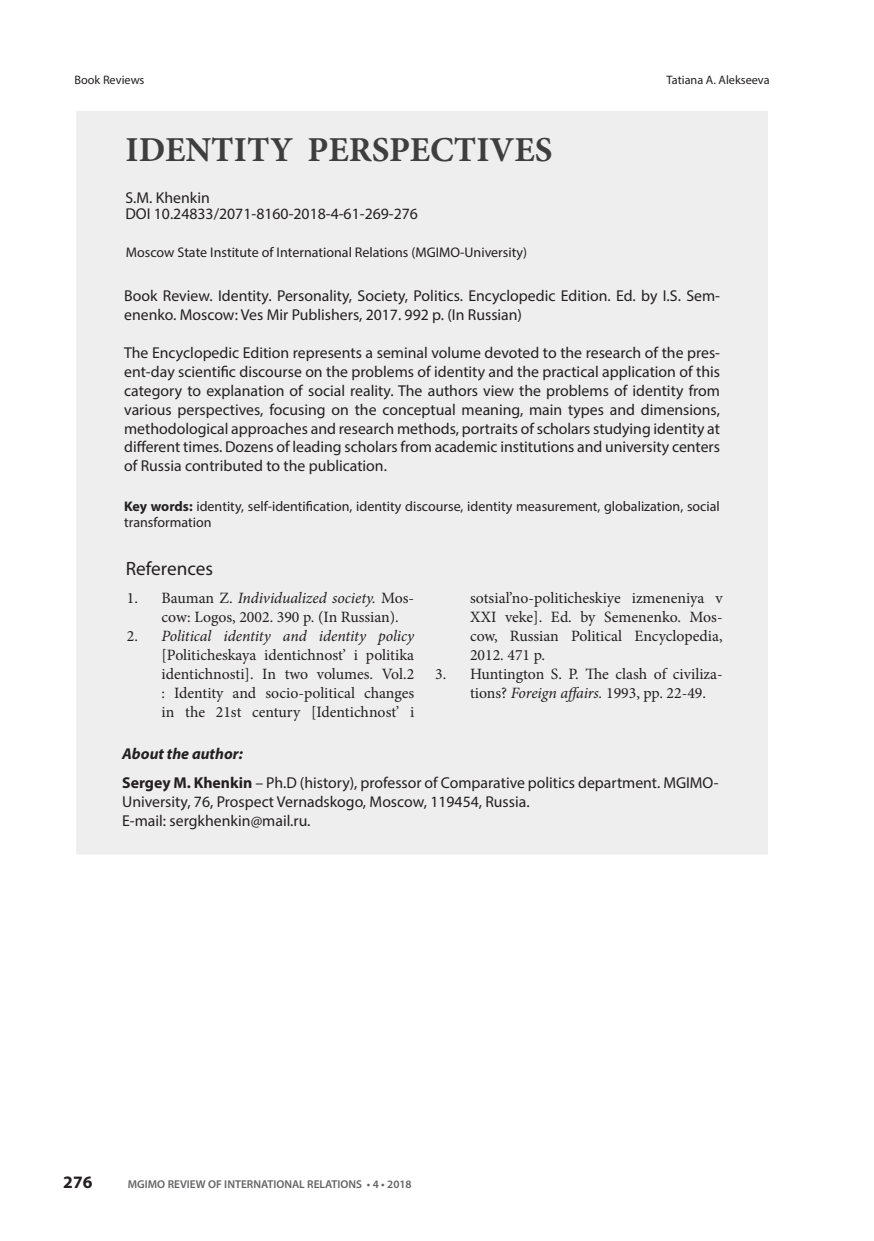
<style>
.page{position:relative;width:874px;height:1241px;background:#fff}
.page>*{position:absolute;margin:0;border:0;box-sizing:border-box;transform-origin:0 0}
.t1{font:700 35px "Minion Pro";color:#3e3e3f}
.t2{font:19.25px "Myriad Pro";color:#231f20}
.t3{font:700 17.5px "Myriad Pro";color:#231f20}
.t4{font:15.75px/18.9px "Myriad Pro";color:#231f20}
.t5{font:15.75px/18.9px "Minion Pro";color:#231f20}
.t6{font:italic 700 15.75px "Myriad Pro";color:#231f20}
.t7{font:14px/16.8px "Myriad Pro";color:#231f20}
.t8{font:12.25px "Myriad Pro";color:#231f20}
.t9{font:600 11.38px "Myriad Pro";color:#636366}
.s1{font-weight:700}
.s2{font-style:italic}
</style>
<div class="page">
<div style="left:74px;top:109px;width:695px;height:747px;background:#eeeeef;border:2px solid #fff"></div>
<p class="t8" style="left:74px;top:72px;width:71px">Book Reviews</p>
<p class="t8" style="left:666px;top:72px;width:105px">Tatiana A. Alekseeva</p>
<p class="t1" style="left:125px;top:125px;width:428px">IDENTITY PERSPECTIVES</p>
<p class="t4" style="left:125px;top:188px;width:86px">S.M. Khenkin</p>
<p class="t4" style="left:125px;top:203px;width:294px">DOI 10.24833/2071-8160-2018-4-61-269-276</p>
<p class="t7" style="left:126px;top:243px;width:402px">Moscow State Institute of International Relations (MGIMO-University)</p>
<p class="t4" style="left:124px;top:286px;width:597px">Book Review. Identity. Personality, Society, Politics. Encyclopedic Edition. Ed. by I.S. Sem&shy;enenko. Moscow: Ves Mir Publishers, 2017. 992 p. (In Russian)</p>
<p class="t4" style="left:124px;top:343px;width:597px;text-align:justify">The Encyclopedic Edition represents a seminal volume devoted to the research of the pres&shy;ent-day scientific discourse on the problems of identity and the practical application of this category to explanation of social reality. The authors view the problems of identity from various perspectives, focusing on the conceptual meaning, main types and dimensions, methodological approaches and research methods, portraits of scholars studying identity at different times. Dozens of leading scholars from academic institutions and university centers of Russia contributed to the publication.</p>
<p class="t7" style="left:124px;top:497px;width:597px"><span class="s1">Key words:</span> identity, self-identification, identity discourse, identity measurement, globalization, social transformation</p>
<p class="t2" style="left:126px;top:557px;width:89px">References</p>
<p class="t5" style="left:161px;top:588px;width:254px;text-indent:-35px">1. Bauman Z. <span class="s2">Individualized society.</span> Mos&shy;cow: Logos, 2002. 390 p. (In Russian).</p>
<p class="t5" style="left:161px;top:626px;width:254px;text-align:justify;text-indent:-35px">2. <span class="s2">Political identity and identity policy </span>[Politicheskaya identichnost’ i politika identichnosti]. In two volumes. Vol.2 : Identity and socio-political changes in the 21st century [Identichnost’ i</p>
<p class="t5" style="left:470px;top:588px;width:254px;text-align:justify">sotsial’no-politicheskiye izmeneniya v XXI veke]. Ed. by Semenenko. Mos&shy;cow, Russian Political Encyclopedia, 2012. 471 p.</p>
<p class="t5" style="left:470px;top:664px;width:254px;text-indent:-35px">3. Huntington S. P. The clash of civiliza&shy;tions? <span class="s2">Foreign affairs.</span> 1993, pp. 22-49.</p>
<p class="t6" style="left:122px;top:743px;width:122px">About the author:</p>
<p class="t4" style="left:122px;top:773px;width:597px"><span class="s1">Sergey M. Khenkin</span> – Ph.D (history), professor of Comparative politics department. MGIMO-<br>University, 76, Prospect Vernadskogo, Moscow, 119454, Russia.</p>
<p class="t4" style="left:122px;top:811px;width:190px">E-mail: sergkhenkin@mail.ru.</p>
<p class="t3" style="left:63px;top:1170px;width:31px">276</p>
<p class="t9" style="left:128px;top:1176px;width:285px">MGIMO REVIEW OF INTERNATIONAL RELATIONS • 4 • 2018</p>
</div>
